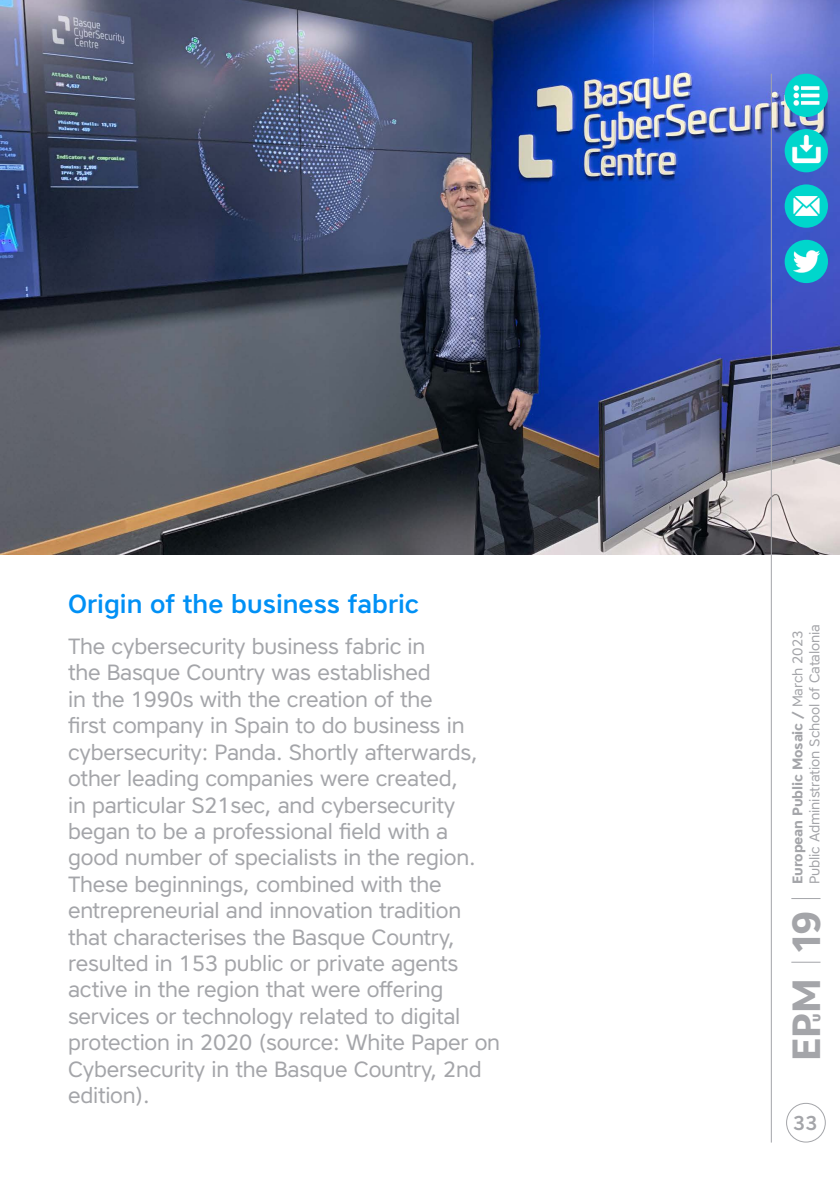
<style>
.page{position:relative;width:840px;height:1191px;background:#fff}
.page>*{position:absolute;margin:0;border:0;box-sizing:border-box;transform-origin:0 0}
.t1{font:700 39.2px "Core Sans A65";color:#a4a5a9}
.titolet_color_-_sens{font:500 26px "Core Sans A55";color:#0090f5}
.galerada{font:22px/26.4px "Core Sans A45";letter-spacing:-.01em;color:#a4a5a9}
.t2{font:500 20px "Core Sans A55";color:#a4a5a9}
.t3{font:14px "Core Sans A45";letter-spacing:-.01em;color:#a4a5a9}
.t4{font:700 14px "Core Sans A65";letter-spacing:-.01em;color:#a4a5a9}
.t5{font:800 10.8px "Core Sans A85";color:#a4a5a9}
.s1{font-family:"Core Sans A45";font-weight:400}
</style>
<div class="page">
<img style="left:0;top:0;width:839px;height:554px">
<div style="left:785px;top:1102px;width:40px;height:40px;border:1px solid #a4a5a9;border-radius:50%"></div>
<hr style="left:770px;top:74px;width:1px;height:1068px;background:#a4a5a9">
<hr style="left:790px;top:961px;width:30px;height:1px;background:#a4a5a9">
<hr style="left:790px;top:898px;width:30px;height:1px;background:#a4a5a9">
<img style="left:784px;top:74px;width:43px;height:43px;border-radius:22px">
<img style="left:784px;top:129px;width:43px;height:43px;border-radius:22px">
<img style="left:784px;top:240px;width:43px;height:43px;border-radius:22px">
<img style="left:784px;top:184px;width:43px;height:44px;border-radius:22px">
<p class="titolet_color_-_sens" style="left:68px;top:586px;width:352px">Origin of the business fabric</p>
<p class="galerada" style="left:68px;top:632px;width:433px">The cybersecurity business fabric in<br>the Basque Country was established<br>in the 1990s with the creation of the<br>first company in Spain to do business in cybersecurity: Panda. Shortly afterwards, other leading companies were created,<br>in particular S21sec, and cybersecurity began to be a professional field with a good number of specialists in the region.<br>These beginnings, combined with the entrepreneurial and innovation tradition that characterises the Basque Country, resulted in 153 public or private agents active in the region that were offering services or technology related to digital protection in 2020 (source: White Paper on Cybersecurity in the Basque Country, 2nd edition).</p>
<p class="t4" style="left:788px;top:884px;width:255px;rotate:-90deg">European Public Mosaic / <span class="s1">March 2023</span></p>
<p class="t3" style="left:805px;top:884px;width:261px;rotate:-90deg">Public Administration School of Catalonia</p>
<h1 class="t1" style="left:780px;top:954px;width:46px;rotate:-90deg">19</h1>
<h1 class="t1" style="left:780px;top:1060px;width:84px;rotate:-90deg">EPM</h1>
<p class="t5" style="left:809px;top:1022px;width:10px;rotate:-90deg">U</p>
<p class="t2" style="left:792px;top:1109px;width:26px">33</p>
</div>
